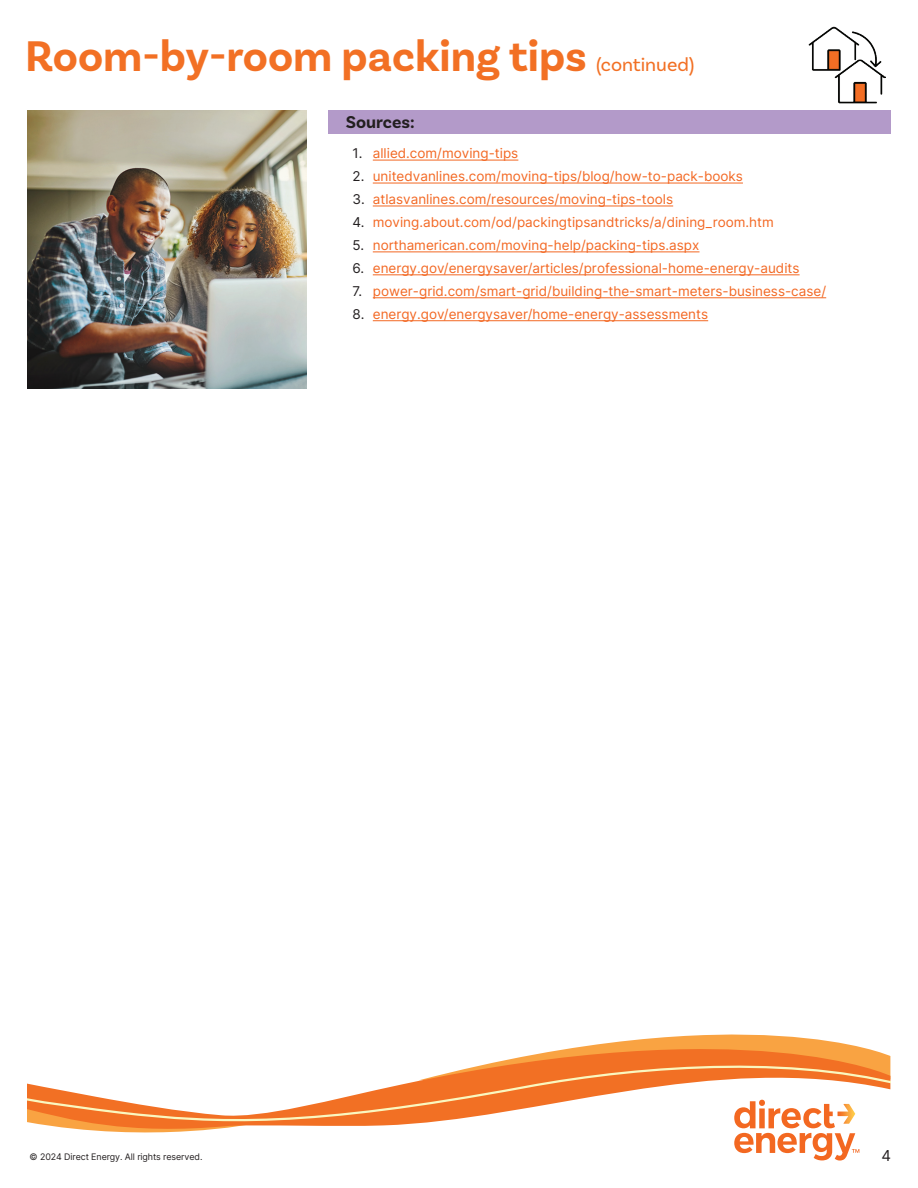
<style>
.page{position:relative;width:918px;height:1188px;background:#fff}
.page>*{position:absolute;margin:0;border:0;box-sizing:border-box;transform-origin:0 0}
.t1{font:700 45px "Basic Sans";color:#f27024}
.t2{font:19.5px "Basic Sans";color:#f27024}
.t3{font:700 18px "Basic Sans";color:#231f20}
.t4{font:15px "Inter";color:#231f20}
.t5{font:13.5px "Inter";color:#f36823}
.t6{font:9px "Inter";letter-spacing:-.01em;color:#231f20}
.s1{color:#231f20}
</style>
<div class="page">
<svg style="left:88px;top:1034px;width:797px;height:99px"></svg>
<svg style="left:27px;top:1054px;width:863px;height:76px"></svg>
<svg style="left:734px;top:1100px;width:125px;height:61px"></svg>
<div style="left:328px;top:110px;width:563px;height:24px;background:#b39ac9"></div>
<hr style="left:373px;top:160px;width:145px;height:1px;background:#f36823">
<hr style="left:373px;top:183px;width:370px;height:1px;background:#f36823">
<hr style="left:373px;top:206px;width:300px;height:1px;background:#f36823">
<hr style="left:373px;top:251px;width:327px;height:1px;background:#f36823">
<hr style="left:373px;top:274px;width:427px;height:1px;background:#f36823">
<hr style="left:373px;top:297px;width:453px;height:1px;background:#f36823">
<hr style="left:373px;top:320px;width:335px;height:1px;background:#f36823">
<img style="left:27px;top:110px;width:280px;height:279px">
<img style="left:809px;top:27px;width:77px;height:77px">
<h1 class="t1" style="left:25px;top:29px;width:563px">Room-by-room packing tips</h1>
<h2 class="t2" style="left:596px;top:53px;width:100px">(continued)</h2>
<h3 class="t3" style="left:346px;top:111px;width:70px">Sources:</h3>
<p class="t5" style="left:353px;top:143px;width:167px"><span class="s1">1.</span> allied.com/moving-tips</p>
<p class="t5" style="left:353px;top:166px;width:392px"><span class="s1">2.</span> unitedvanlines.com/moving-tips/blog/how-to-pack-books</p>
<p class="t5" style="left:353px;top:189px;width:322px"><span class="s1">3.</span> atlasvanlines.com/resources/moving-tips-tools</p>
<p class="t5" style="left:353px;top:212px;width:423px"><span class="s1">4.</span> moving.about.com/od/packingtipsandtricks/a/dining_room.htm</p>
<p class="t5" style="left:353px;top:235px;width:348px"><span class="s1">5.</span> northamerican.com/moving-help/packing-tips.aspx</p>
<p class="t5" style="left:353px;top:258px;width:448px"><span class="s1">6.</span> energy.gov/energysaver/articles/professional-home-energy-audits</p>
<p class="t5" style="left:353px;top:281px;width:475px"><span class="s1">7.</span> power-grid.com/smart-grid/building-the-smart-meters-business-case/</p>
<p class="t5" style="left:353px;top:304px;width:357px"><span class="s1">8.</span> energy.gov/energysaver/home-energy-assessments</p>
<p class="t6" style="left:30px;top:1150px;width:174px">© 2024 Direct Energy. All rights reserved.</p>
<p class="t4" style="left:881px;top:1144px;width:11px">4</p>
</div>
